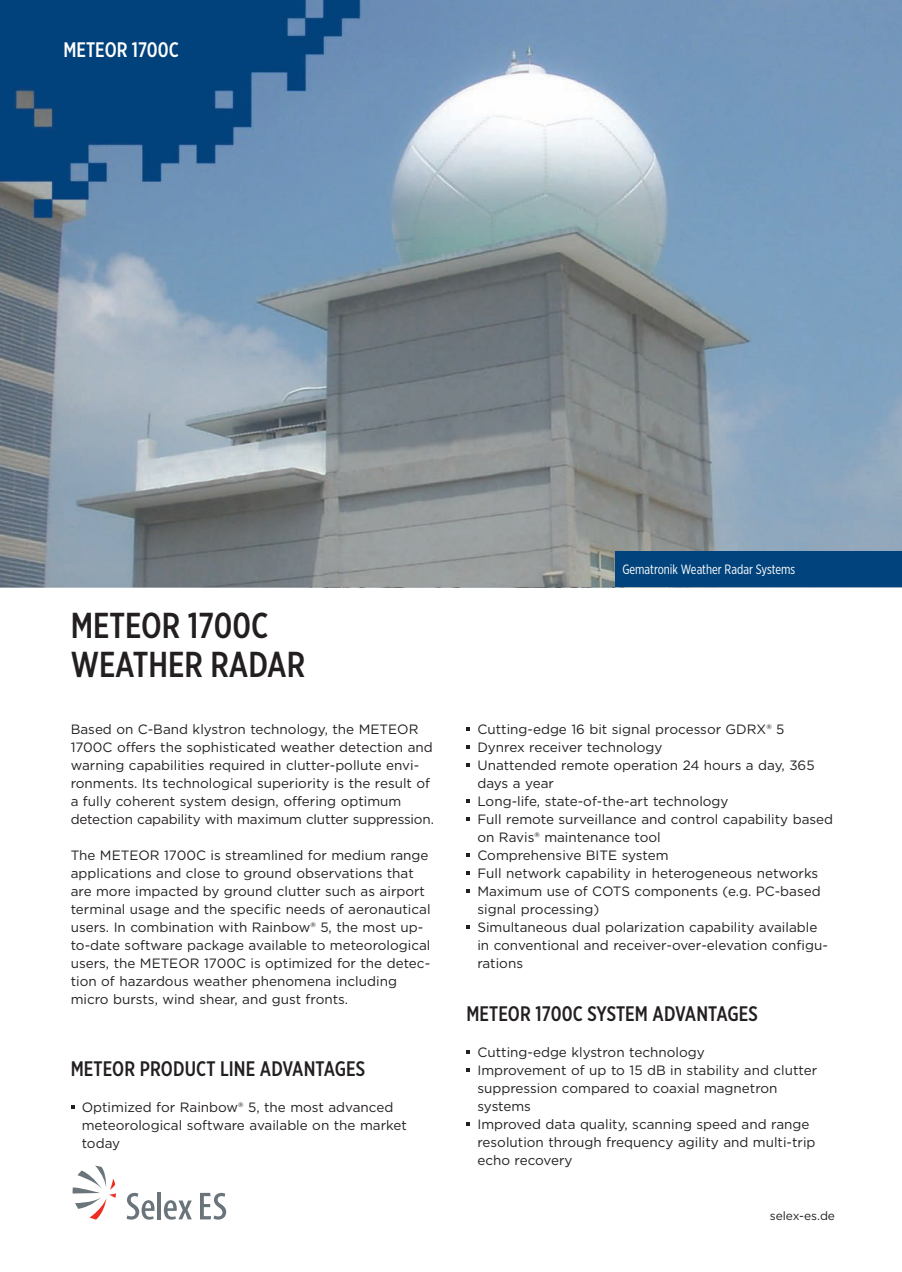
<style>
.page{position:relative;width:902px;height:1272px;background:#fff}
.page>*{position:absolute;margin:0;border:0;box-sizing:border-box;transform-origin:0 0}
.t1{font:500 36px/39px "Gotham X Narrow";color:#231f20}
.t2{font:500 21px "Gotham X Narrow";letter-spacing:.005em;color:#231f20}
.t3{font:500 21px "Gotham X Narrow";color:#fff}
.t4{font:13.5px/18px "Gotham";color:#231f20}
.t5{font:13.5px "Gotham X Narrow";color:#fff}
.t6{font:12px "Gotham";color:#231f20}
</style>
<div class="page">
<img style="left:0;top:0;width:901px;height:587px">
<svg style="left:71px;top:1105px;width:3px;height:4px"></svg>
<svg style="left:466px;top:745px;width:4px;height:4px"></svg>
<svg style="left:466px;top:763px;width:4px;height:4px"></svg>
<svg style="left:466px;top:799px;width:4px;height:4px"></svg>
<svg style="left:466px;top:817px;width:4px;height:4px"></svg>
<svg style="left:466px;top:853px;width:4px;height:4px"></svg>
<svg style="left:466px;top:871px;width:4px;height:4px"></svg>
<svg style="left:466px;top:889px;width:4px;height:4px"></svg>
<svg style="left:466px;top:925px;width:4px;height:4px"></svg>
<svg style="left:466px;top:1050px;width:4px;height:3px"></svg>
<svg style="left:466px;top:1068px;width:4px;height:3px"></svg>
<svg style="left:466px;top:1122px;width:4px;height:3px"></svg>
<svg style="left:466px;top:727px;width:4px;height:4px"></svg>
<div style="left:615px;top:551px;width:286px;height:36px;background:#01437c"></div>
<svg style="left:73px;top:1165px;width:43px;height:54px"></svg>
<svg style="left:127px;top:1192px;width:27px;height:27px"></svg>
<hr style="left:157px;top:1192px;width:4px;height:27px;background:#6a747b">
<svg style="left:164px;top:1200px;width:28px;height:19px"></svg>
<svg style="left:200px;top:1192px;width:26px;height:27px"></svg>
<h2 class="t3" style="left:63px;top:42px;width:117px">METEOR 1700C</h2>
<h1 class="t1" style="left:71px;top:608px;width:236px">METEOR 1700C<br>WEATHER RADAR</h1>
<p class="t4" style="left:71px;top:721px;width:365px">Based on C-Band klystron technology, the METEOR 1700C offers the sophisticated weather detection and warning capabilities required in clutter-pollute envi&shy;ronments. Its technological superiority is the result of a fully coherent system design, offering optimum detection capability with maximum clutter suppression.</p>
<p class="t4" style="left:71px;top:847px;width:361px">The METEOR 1700C is streamlined for medium range applications and close to ground observations that are more impacted by ground clutter such as airport terminal usage and the specific needs of aeronautical users. In combination with Rainbow® 5, the most up&shy;to-date software package available to meteorological users, the METEOR 1700C is optimized for the detec&shy;tion of hazardous weather phenomena including micro bursts, wind shear, and gust fronts.</p>
<h2 class="t2" style="left:71px;top:1061px;width:296px">METEOR PRODUCT LINE ADVANTAGES</h2>
<p class="t4" style="left:82px;top:1099px;width:327px">Optimized for Rainbow® 5, the most advanced meteorological software available on the market today</p>
<p class="t5" style="left:622px;top:564px;width:174px">Gematronik Weather Radar Systems</p>
<p class="t4" style="left:477px;top:721px;width:357px">Cutting-edge 16 bit signal processor GDRX® 5<br>Dynrex receiver technology<br>Unattended remote operation 24 hours a day, 365 days a year<br>Long-life, state-of-the-art technology<br>Full remote surveillance and control capability based on Ravis® maintenance tool<br>Comprehensive BITE system<br>Full network capability in heterogeneous networks Maximum use of COTS components (e.g. PC-based signal processing)<br>Simultaneous dual polarization capability available<br>in conventional and receiver-over-elevation configu&shy;rations</p>
<h2 class="t2" style="left:466px;top:1006px;width:293px">METEOR 1700C SYSTEM ADVANTAGES</h2>
<p class="t4" style="left:477px;top:1044px;width:341px">Cutting-edge klystron technology<br>Improvement of up to 15 dB in stability and clutter suppression compared to coaxial magnetron systems<br>Improved data quality, scanning speed and range resolution through frequency agility and multi-trip echo recovery</p>
<p class="t6" style="left:769px;top:1211px;width:67px">selex-es.de</p>
</div>
